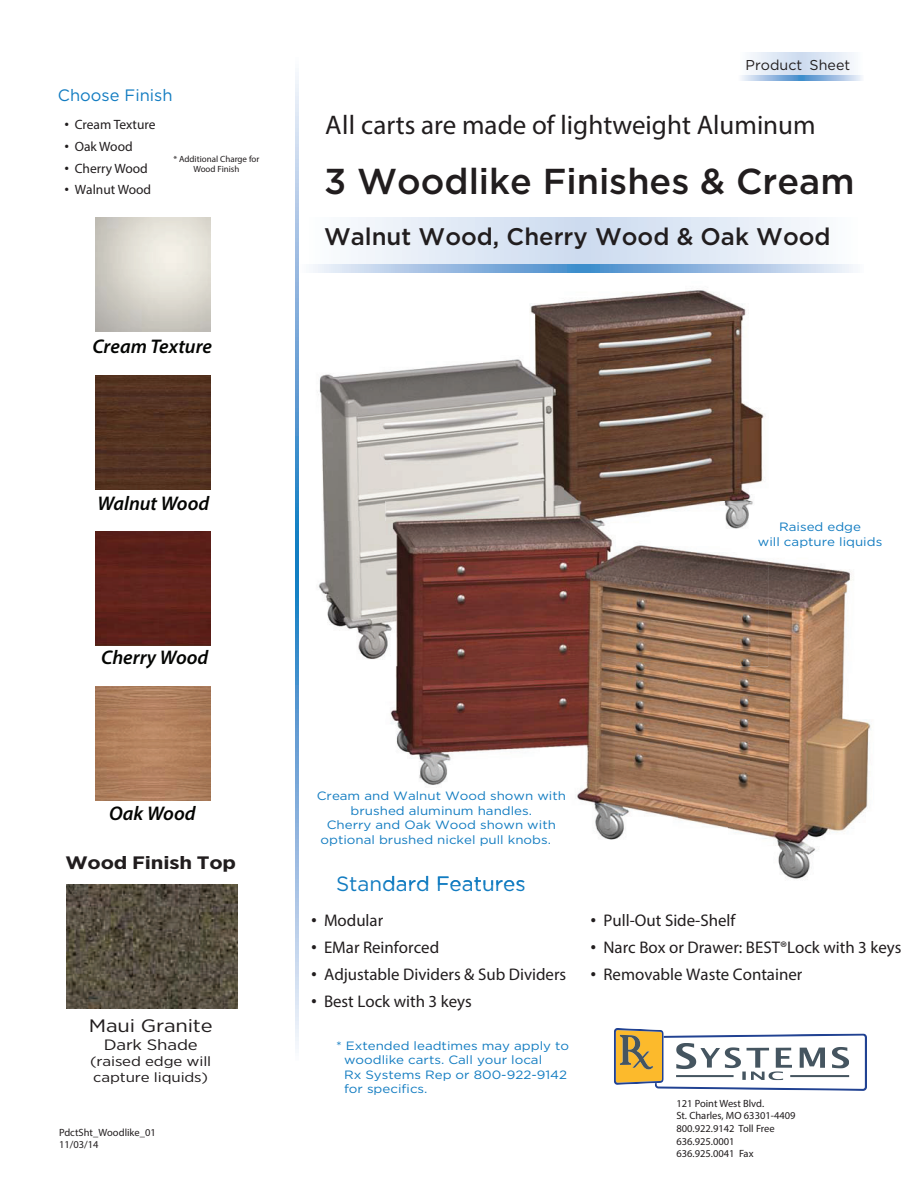
<style>
.page{position:relative;width:918px;height:1188px;background:#fff}
.page>*{position:absolute;margin:0;border:0;box-sizing:border-box;transform-origin:0 0}
.t1{font:500 36px "Gotham";color:#211d1e}
.t2{font:27px "Myriad Pro";color:#211d1e}
.t3{font:500 24px "Gotham";color:#211d1e}
.t4{font:20.7px "Gotham";color:#127cc1}
.t5{font:italic 600 19.8px "Myriad Pro";color:#040503}
.t6{font:700 18px "Gotham Narrow";letter-spacing:-.01em;color:#211d1e;scale:1.29 1}
.t7{font:18px "Gotham Narrow";letter-spacing:-.01em;color:#211d1e;scale:1.29 1}
.t8{font:16.8px/26.8px "Myriad Pro";color:#211d1e}
.t9{font:16.5px "Gotham";color:#127cc1}
.t10{font:15px "Gotham Narrow";letter-spacing:-.01em;color:#211d1e;scale:1.29 1}
.t11{font:14.25px "Gotham";color:#211d1e}
.t12{font:13.5px/21.6px "Myriad Pro";color:#211d1e}
.t13{font:13.5px/16.2px "Gotham Narrow";letter-spacing:-.01em;color:#211d1e;scale:1.29 1}
.t14{font:12px/14.4px "Gotham";color:#127cc1;scale:1.11 1}
.t15{font:10.5px/12.6px "Myriad Pro";color:#211d1e}
.t16{font:9px/10.8px "Myriad Pro";color:#211d1e;text-align:center}
.s1{font-weight:700;font-size:18px}
.s2{font-weight:700;font-size:22.5px}
</style>
<div class="page">
<svg style="left:741px;top:53px;width:121px;height:23px"></svg>
<svg style="left:741px;top:76px;width:121px;height:5px"></svg>
<svg style="left:351px;top:217px;width:465px;height:47px"></svg>
<svg style="left:313px;top:264px;width:540px;height:8px;background:#98bce1"></svg>
<svg style="left:295px;top:72px;width:4px;height:977px;background:#80b0dc"></svg>
<svg style="left:614px;top:1028px;width:253px;height:63px"></svg>
<hr style="left:790px;top:1075px;width:59px;height:2px;background:#455560">
<hr style="left:676px;top:1075px;width:58px;height:2px;background:#455560">
<img style="left:67px;top:884px;width:171px;height:124px">
<img style="left:96px;top:375px;width:114px;height:114px">
<img style="left:96px;top:531px;width:114px;height:114px">
<img style="left:96px;top:686px;width:114px;height:114px">
<img style="left:318px;top:302px;width:247px;height:220px">
<img style="left:565px;top:290px;width:200px;height:211px">
<img style="left:318px;top:522px;width:68px;height:138px">
<img style="left:728px;top:561px;width:143px;height:318px">
<img style="left:390px;top:666px;width:288px;height:174px">
<img style="left:678px;top:666px;width:50px;height:162px">
<img style="left:386px;top:501px;width:382px;height:165px">
<svg style="left:758px;top:537px;width:10px;height:10px"></svg>
<h3 class="t9" style="left:58px;top:85px;width:116px">Choose Finish</h3>
<p class="t12" style="left:64px;top:114px;width:93px"><span class="s1">·</span> Cream Texture <span class="s1">·</span> Oak Wood<br><span class="s1">·</span> Cherry Wood</p>
<p class="t16" style="left:173px;top:153px;width:87px">* Additional Charge for<br>Wood Finish</p>
<p class="t12" style="left:64px;top:178px;width:88px"><span class="s1">·</span> Walnut Wood</p>
<h3 class="t5" style="left:92px;top:334px;width:121px">Cream Texture</h3>
<p class="t11" style="left:746px;top:56px;width:106px">Product Sheet</p>
<h2 class="t2" style="left:325px;top:108px;width:492px">All carts are made of lightweight Aluminum</h2>
<h1 class="t1" style="left:324px;top:157px;width:532px">3 Woodlike Finishes &amp; Cream</h1>
<h3 class="t3" style="left:324px;top:221px;width:508px">Walnut Wood, Cherry Wood &amp; Oak Wood</h3>
<h3 class="t5" style="left:97px;top:490px;width:113px">Walnut Wood</h3>
<h3 class="t5" style="left:101px;top:645px;width:109px">Cherry Wood</h3>
<h3 class="t5" style="left:109px;top:801px;width:88px">Oak Wood</h3>
<h3 class="t6" style="left:65px;top:851px;width:134px">Wood Finish Top</h3>
<h3 class="t7" style="left:89px;top:1014px;width:97px">Maui Granite</h3>
<p class="t10" style="left:104px;top:1035px;width:74px">Dark Shade</p>
<p class="t13" style="left:90px;top:1053px;width:95px">(raised edge will capture liquids)</p>
<p class="t15" style="left:59px;top:1126px;width:98px">PdctSht_Woodlike_01<br>11/03/14</p>
<p class="t14" style="left:779px;top:519px;width:75px">Raised edge</p>
<p class="t14" style="left:317px;top:789px;width:226px">Cream and Walnut Wood shown with</p>
<p class="t14" style="left:351px;top:803px;width:165px">brushed aluminum handles.</p>
<p class="t14" style="left:327px;top:817px;width:208px">Cherry and Oak Wood shown with</p>
<p class="t14" style="left:320px;top:832px;width:209px">optional brushed nickel pull knobs.</p>
<p class="t14" style="left:758px;top:534px;width:114px">will capture liquids</p>
<h3 class="t4" style="left:336px;top:870px;width:191px">Standard Features</h3>
<h3 class="t8" style="left:311px;top:907px;width:257px"><span class="s2">·</span> Modular<br><span class="s2">·</span> EMar Reinforced<br><span class="s2">·</span> Adjustable Dividers &amp; Sub Dividers <span class="s2">·</span> Best Lock with 3 keys</h3>
<h3 class="t8" style="left:591px;top:907px;width:313px"><span class="s2">·</span> Pull-Out Side-Shelf<br><span class="s2">·</span> Narc Box or Drawer: BEST®Lock with 3 keys <span class="s2">·</span> Removable Waste Container</h3>
<p class="t14" style="left:344px;top:1038px;width:204px;text-indent:-8px">* Extended leadtimes may apply to woodlike carts. Call your local<br>Rx Systems Rep or 800-922-9142 for specifics.</p>
<p class="t15" style="left:676px;top:1097px;width:121px">121 Point West Blvd.<br>St. Charles, MO 63301-4409<br>800.922.9142 Toll Free<br>636.925.0001<br>636.925.0041 Fax</p>
</div>
